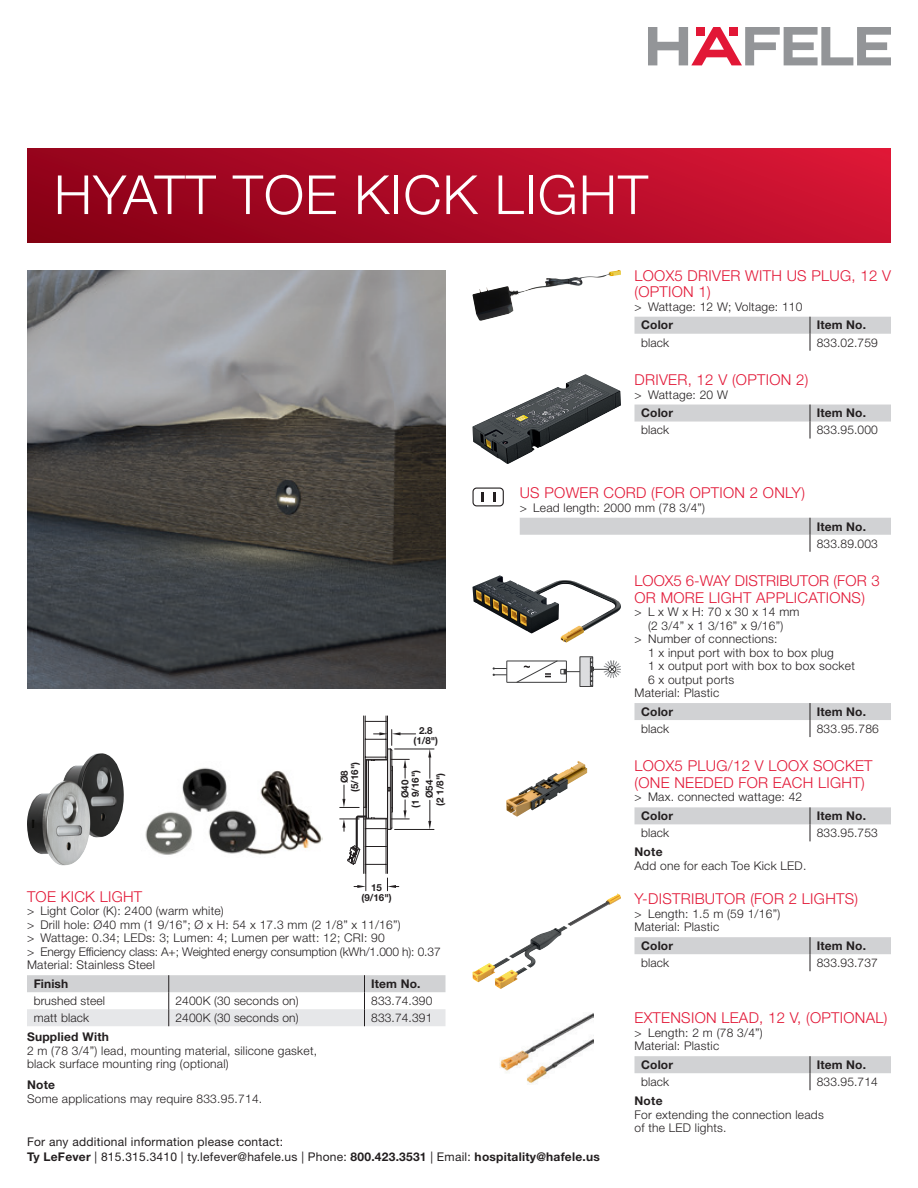
<style>
.page{position:relative;width:918px;height:1188px;background:#fff}
.page>*{position:absolute;margin:0;border:0;box-sizing:border-box;transform-origin:0 0}
.t1{font:300 54px "Helvetica Neue LT Pro";letter-spacing:.02em;color:#fff}
.t2{font:300 15px/16.5px "Helvetica Neue LT Pro";letter-spacing:.02em;color:#e21736}
.t3{font:300 12px "Helvetica Neue LT Pro";letter-spacing:.02em;color:#231f20}
.t4{font:12px/15px "Helvetica Neue LT Pro";letter-spacing:.02em;color:#231f20}
.t5{font:700 12px "Helvetica Neue LT Pro";letter-spacing:.01em;color:#231f20}
.t6{font:300 12px "Helvetica Neue LT Pro";letter-spacing:-.01em;color:#231f20}
.t7{font:700 9.75px/10.5px "Helvetica Neue LT Pro";color:#231f20;text-align:center}
.s1{font-weight:700}
</style>
<div class="page">
<svg style="left:648px;top:27px;width:243px;height:38px"></svg>
<div style="left:27px;top:148px;width:864px;height:95px;background:linear-gradient(to right,#8c0118,#d41535)"></div>
<svg style="left:27px;top:975px;width:419px;height:51px"></svg>
<img style="left:27px;top:270px;width:419px;height:418px">
<svg style="left:634px;top:317px;width:257px;height:34px"></svg>
<img style="left:472px;top:270px;width:149px;height:51px">
<svg style="left:520px;top:518px;width:371px;height:34px"></svg>
<svg style="left:481px;top:492px;width:2px;height:10px"></svg>
<svg style="left:493px;top:492px;width:3px;height:10px"></svg>
<div style="left:472px;top:488px;width:32px;height:18px;border:1px solid #231f20;border-radius:4px"></div>
<svg style="left:634px;top:405px;width:257px;height:34px"></svg>
<img style="left:472px;top:374px;width:149px;height:90px">
<svg style="left:634px;top:807px;width:257px;height:34px"></svg>
<img style="left:506px;top:761px;width:81px;height:56px">
<svg style="left:634px;top:937px;width:257px;height:34px"></svg>
<img style="left:472px;top:893px;width:149px;height:96px">
<hr style="left:366px;top:807px;width:1px;height:84px;background:#231f20">
<hr style="left:395px;top:829px;width:39px;height:1px;background:#231f20">
<hr style="left:395px;top:749px;width:39px;height:1px;background:#231f20">
<svg style="left:366px;top:721px;width:20px;height:1px"></svg>
<hr style="left:365px;top:819px;width:1px;height:54px;background:#231f20">
<hr style="left:365px;top:716px;width:1px;height:91px;background:#231f20">
<hr style="left:386px;top:819px;width:1px;height:54px;background:#231f20">
<hr style="left:386px;top:716px;width:1px;height:43px;background:#231f20">
<hr style="left:363px;top:716px;width:1px;height:157px;background:#231f20">
<hr style="left:387px;top:716px;width:1px;height:157px;background:#231f20">
<svg style="left:428px;top:800px;width:3px;height:29px"></svg>
<svg style="left:428px;top:749px;width:3px;height:29px"></svg>
<svg style="left:354px;top:885px;width:12px;height:3px"></svg>
<svg style="left:387px;top:878px;width:12px;height:13px"></svg>
<svg style="left:340px;top:730px;width:76px;height:135px"></svg>
<img style="left:27px;top:753px;width:97px;height:112px">
<img style="left:145px;top:767px;width:177px;height:88px">
<div style="left:580px;top:657px;width:13px;height:30px;background:#dcdddf"></div>
<div style="left:580px;top:656px;width:13px;height:31px;border:1px solid #3c3c3d"></div>
<svg style="left:590px;top:658px;width:31px;height:28px"></svg>
<svg style="left:493px;top:660px;width:87px;height:23px"></svg>
<img style="left:472px;top:575px;width:149px;height:68px">
<svg style="left:634px;top:703px;width:257px;height:34px"></svg>
<svg style="left:634px;top:1056px;width:257px;height:34px"></svg>
<img style="left:500px;top:1013px;width:94px;height:71px">
<h1 class="t1" style="left:54px;top:162px;width:596px">HYATT TOE KICK LIGHT</h1>
<p class="t2" style="left:634px;top:267px;width:258px">LOOX5 DRIVER WITH US PLUG, 12 V</p>
<p class="t2" style="left:634px;top:283px;width:78px">(OPTION 1)</p>
<p class="t3" style="left:634px;top:299px;width:170px">&gt; Wattage: 12 W; Voltage: 110</p>
<p class="t5" style="left:641px;top:318px;width:33px">Color</p>
<p class="t5" style="left:817px;top:318px;width:51px">Item No.</p>
<p class="t3" style="left:641px;top:335px;width:30px">black</p>
<p class="t3" style="left:817px;top:335px;width:63px">833.02.759</p>
<p class="t2" style="left:634px;top:371px;width:175px">DRIVER, 12 V (OPTION 2)</p>
<p class="t3" style="left:634px;top:387px;width:95px">&gt; Wattage: 20 W</p>
<p class="t5" style="left:641px;top:406px;width:33px">Color</p>
<p class="t5" style="left:817px;top:406px;width:51px">Item No.</p>
<p class="t3" style="left:641px;top:423px;width:30px">black</p>
<p class="t3" style="left:817px;top:423px;width:63px">833.95.000</p>
<p class="t7" style="left:339px;top:792px;width:32px;rotate:-90deg">Ø8 (5/16")</p>
<p class="t7" style="left:413px;top:725px;width:26px">2.8 (1/8")</p>
<p class="t7" style="left:399px;top:808px;width:40px;rotate:-90deg">Ø40<br>(1 9/16")</p>
<p class="t7" style="left:424px;top:806px;width:34px;rotate:-90deg">Ø54<br>(2 1/8")</p>
<p class="t7" style="left:362px;top:882px;width:32px">15 (9/16")</p>
<p class="t2" style="left:27px;top:888px;width:117px">TOE KICK LIGHT</p>
<p class="t3" style="left:27px;top:904px;width:198px">&gt; Light Color (K): 2400 (warm white)</p>
<p class="t3" style="left:27px;top:917px;width:375px">&gt; Drill hole: Ø40 mm (1 9/16”; Ø x H: 54 x 17.3 mm (2 1/8” x 11/16”)</p>
<p class="t3" style="left:27px;top:931px;width:359px">&gt; Wattage: 0.34; LEDs: 3; Lumen: 4; Lumen per watt: 12; CRI: 90</p>
<p class="t6" style="left:27px;top:944px;width:415px">&gt; Energy Efficiency class: A+; Weighted energy consumption (kWh/1.000 h): 0.37</p>
<p class="t3" style="left:27px;top:958px;width:130px">Material: Stainless Steel</p>
<p class="t5" style="left:34px;top:976px;width:36px">Finish</p>
<p class="t5" style="left:371px;top:976px;width:51px">Item No.</p>
<p class="t3" style="left:34px;top:993px;width:73px">brushed steel</p>
<p class="t3" style="left:176px;top:993px;width:125px">2400K (30 seconds on)</p>
<p class="t3" style="left:371px;top:993px;width:63px">833.74.390</p>
<p class="t3" style="left:34px;top:1010px;width:57px">matt black</p>
<p class="t3" style="left:176px;top:1010px;width:125px">2400K (30 seconds on)</p>
<p class="t3" style="left:371px;top:1010px;width:63px">833.74.391</p>
<p class="t5" style="left:27px;top:1030px;width:83px">Supplied With</p>
<p class="t3" style="left:27px;top:1043px;width:292px">2 m (78 3/4”) lead, mounting material, silicone gasket,</p>
<p class="t3" style="left:27px;top:1057px;width:203px">black surface mounting ring (optional)</p>
<p class="t5" style="left:27px;top:1078px;width:30px">Note</p>
<p class="t3" style="left:27px;top:1091px;width:237px">Some applications may require 833.95.714.</p>
<p class="t2" style="left:520px;top:484px;width:287px">US POWER CORD (FOR OPTION 2 ONLY)</p>
<p class="t3" style="left:520px;top:500px;width:187px">&gt; Lead length: 2000 mm (78 3/4”)</p>
<p class="t5" style="left:817px;top:519px;width:51px">Item No.</p>
<p class="t3" style="left:817px;top:536px;width:63px">833.89.003</p>
<p class="t2" style="left:634px;top:572px;width:247px">LOOX5 6-WAY DISTRIBUTOR (FOR 3<br>OR MORE LIGHT APPLICATIONS)</p>
<p class="t3" style="left:634px;top:604px;width:167px">&gt; L x W x H: 70 x 30 x 14 mm</p>
<p class="t3" style="left:648px;top:618px;width:137px">(2 3/4” x 1 3/16” x 9/16”)</p>
<p class="t3" style="left:634px;top:631px;width:145px">&gt; Number of connections:</p>
<p class="t3" style="left:648px;top:645px;width:187px">1 x input port with box to box plug</p>
<p class="t3" style="left:648px;top:658px;width:208px">1 x output port with box to box socket</p>
<p class="t3" style="left:648px;top:672px;width:88px">6 x output ports</p>
<p class="t3" style="left:634px;top:685px;width:86px">Material: Plastic</p>
<p class="t5" style="left:641px;top:704px;width:33px">Color</p>
<p class="t5" style="left:817px;top:704px;width:51px">Item No.</p>
<p class="t3" style="left:641px;top:721px;width:30px">black</p>
<p class="t3" style="left:817px;top:721px;width:64px">833.95.786</p>
<p class="t2" style="left:634px;top:757px;width:240px">LOOX5 PLUG/12 V LOOX SOCKET</p>
<p class="t2" style="left:634px;top:774px;width:232px">(ONE NEEDED FOR EACH LIGHT)</p>
<p class="t3" style="left:634px;top:790px;width:169px">&gt; Max. connected wattage: 42</p>
<p class="t5" style="left:641px;top:808px;width:33px">Color</p>
<p class="t5" style="left:817px;top:808px;width:51px">Item No.</p>
<p class="t3" style="left:641px;top:826px;width:30px">black</p>
<p class="t3" style="left:817px;top:826px;width:63px">833.95.753</p>
<p class="t5" style="left:634px;top:845px;width:30px">Note</p>
<p class="t3" style="left:634px;top:858px;width:173px">Add one for each Toe Kick LED.</p>
<p class="t2" style="left:634px;top:890px;width:225px">Y-DISTRIBUTOR (FOR 2 LIGHTS)</p>
<p class="t3" style="left:634px;top:906px;width:147px">&gt; Length: 1.5 m (59 1/16”)</p>
<p class="t3" style="left:634px;top:920px;width:86px">Material: Plastic</p>
<p class="t5" style="left:641px;top:938px;width:33px">Color</p>
<p class="t5" style="left:817px;top:938px;width:51px">Item No.</p>
<p class="t3" style="left:641px;top:955px;width:30px">black</p>
<p class="t3" style="left:817px;top:955px;width:63px">833.93.737</p>
<p class="t2" style="left:634px;top:1009px;width:255px">EXTENSION LEAD, 12 V, (OPTIONAL)</p>
<p class="t3" style="left:634px;top:1025px;width:130px">&gt; Length: 2 m (78 3/4”)</p>
<p class="t3" style="left:634px;top:1039px;width:86px">Material: Plastic</p>
<p class="t5" style="left:641px;top:1057px;width:33px">Color</p>
<p class="t5" style="left:817px;top:1057px;width:51px">Item No.</p>
<p class="t3" style="left:641px;top:1074px;width:30px">black</p>
<p class="t3" style="left:817px;top:1074px;width:63px">833.95.714</p>
<p class="t5" style="left:634px;top:1094px;width:30px">Note</p>
<p class="t3" style="left:634px;top:1107px;width:191px">For extending the connection leads</p>
<p class="t3" style="left:634px;top:1121px;width:94px">of the LED lights.</p>
<p class="t4" style="left:27px;top:1134px;width:574px">For any additional information please contact:<br><span class="s1">Ty LeFever</span> | 815.315.3410 | ty.lefever@hafele.us | Phone: <span class="s1">800.423.3531</span> | Email: <span class="s1">hospitality@hafele.us</span></p>
</div>
